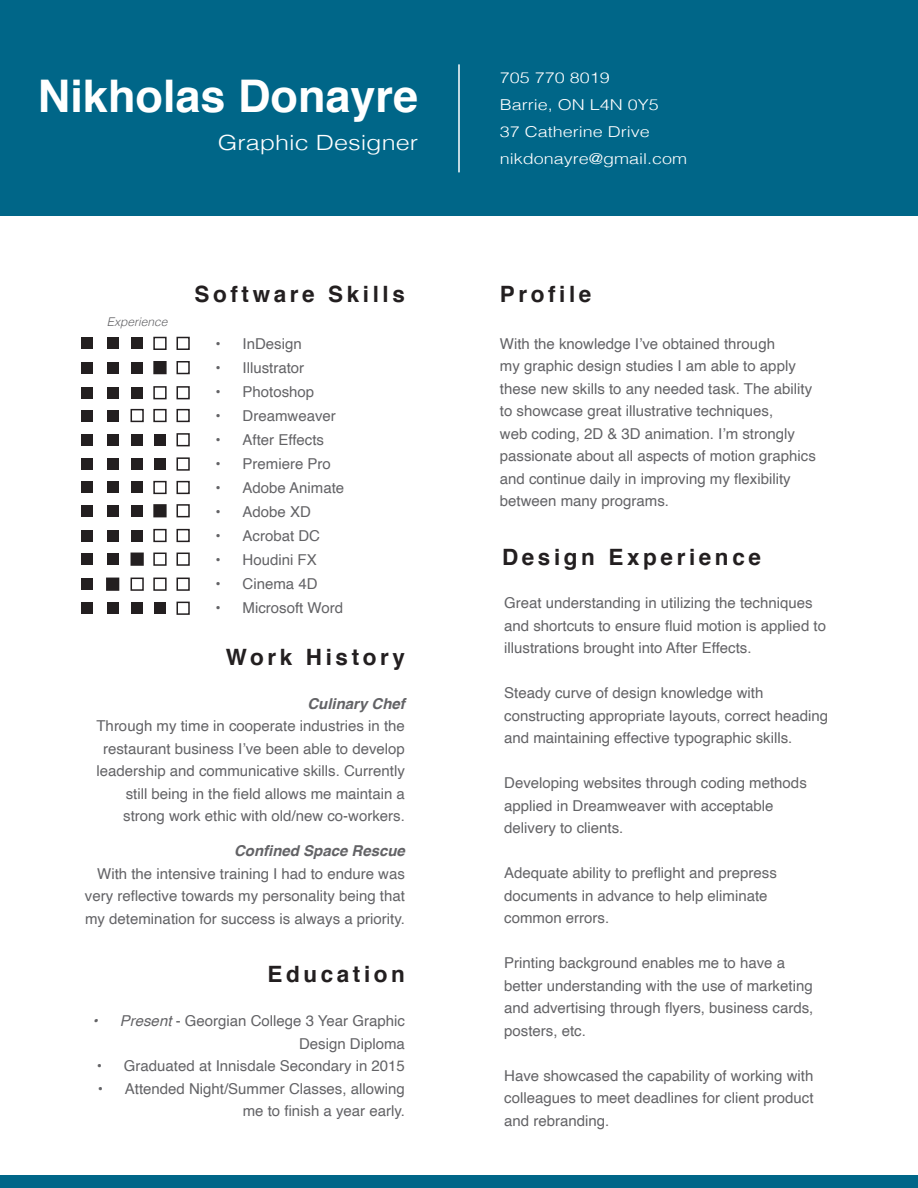
<style>
.page{position:relative;width:918px;height:1188px;background:#fff}
.page>*{position:absolute;margin:0;border:0;box-sizing:border-box;transform-origin:0 0}
.t1{font:700 45px "Helvetica";color:#fff}
.t2{font:700 22.5px "Helvetica";letter-spacing:.16em;color:#231f20}
.t3{font:300 21px "Helvetica";color:#fff;scale:1.2 1}
.t4{font:15px/22.5px "Helvetica";color:#636366}
.t5{font:300 15px/27px "Helvetica";color:#fff;scale:1.2 1}
.t6{font:italic 700 15px "Helvetica";color:#636366}
.t7{font:italic 300 12px "Helvetica";color:#636366}
.s1{font-style:italic}
</style>
<div class="page">
<div style="left:0;top:0;width:918px;height:216px;background:#068"></div>
<hr style="left:458px;top:64px;width:2px;height:108px;background:#fff">
<div style="left:0;top:1175px;width:918px;height:13px;background:#068"></div>
<div style="left:81px;top:338px;width:12px;height:11px;background:#231f20"></div>
<div style="left:81px;top:410px;width:12px;height:11px;background:#231f20"></div>
<div style="left:81px;top:362px;width:12px;height:12px;background:#231f20"></div>
<div style="left:81px;top:434px;width:12px;height:12px;background:#231f20"></div>
<div style="left:81px;top:387px;width:12px;height:12px;background:#231f20"></div>
<div style="left:81px;top:458px;width:12px;height:12px;background:#231f20"></div>
<div style="left:81px;top:482px;width:12px;height:11px;background:#231f20"></div>
<div style="left:81px;top:505px;width:12px;height:12px;background:#231f20"></div>
<div style="left:81px;top:530px;width:12px;height:11px;background:#231f20"></div>
<div style="left:81px;top:553px;width:12px;height:12px;background:#231f20"></div>
<div style="left:81px;top:578px;width:12px;height:12px;background:#231f20"></div>
<div style="left:81px;top:602px;width:12px;height:12px;background:#231f20"></div>
<div style="left:107px;top:338px;width:12px;height:11px;background:#231f20"></div>
<div style="left:107px;top:410px;width:12px;height:11px;background:#231f20"></div>
<div style="left:107px;top:362px;width:12px;height:12px;background:#231f20"></div>
<div style="left:107px;top:434px;width:12px;height:12px;background:#231f20"></div>
<div style="left:107px;top:387px;width:12px;height:12px;background:#231f20"></div>
<div style="left:107px;top:458px;width:12px;height:12px;background:#231f20"></div>
<div style="left:107px;top:482px;width:12px;height:11px;background:#231f20"></div>
<div style="left:107px;top:505px;width:12px;height:12px;background:#231f20"></div>
<div style="left:107px;top:530px;width:12px;height:11px;background:#231f20"></div>
<div style="left:107px;top:553px;width:12px;height:12px;background:#231f20"></div>
<div style="left:107px;top:578px;width:12px;height:12px;background:#231f20"></div>
<div style="left:106px;top:578px;width:13px;height:13px;border:2px solid #231f20"></div>
<div style="left:107px;top:602px;width:12px;height:12px;background:#231f20"></div>
<div style="left:131px;top:338px;width:12px;height:11px;background:#231f20"></div>
<div style="left:131px;top:409px;width:13px;height:13px;border:2px solid #231f20"></div>
<div style="left:131px;top:362px;width:12px;height:12px;background:#231f20"></div>
<div style="left:131px;top:434px;width:12px;height:12px;background:#231f20"></div>
<div style="left:131px;top:387px;width:12px;height:12px;background:#231f20"></div>
<div style="left:131px;top:458px;width:12px;height:12px;background:#231f20"></div>
<div style="left:131px;top:482px;width:12px;height:11px;background:#231f20"></div>
<div style="left:131px;top:505px;width:12px;height:12px;background:#231f20"></div>
<div style="left:131px;top:530px;width:12px;height:11px;background:#231f20"></div>
<div style="left:131px;top:553px;width:12px;height:12px;background:#231f20"></div>
<div style="left:131px;top:553px;width:13px;height:13px;border:2px solid #231f20"></div>
<div style="left:131px;top:578px;width:13px;height:13px;border:2px solid #231f20"></div>
<div style="left:131px;top:602px;width:12px;height:12px;background:#231f20"></div>
<div style="left:153px;top:337px;width:14px;height:13px;border:2px solid #231f20"></div>
<div style="left:153px;top:409px;width:14px;height:13px;border:2px solid #231f20"></div>
<div style="left:154px;top:362px;width:12px;height:12px;background:#231f20"></div>
<div style="left:153px;top:361px;width:14px;height:13px;border:2px solid #231f20"></div>
<div style="left:154px;top:434px;width:12px;height:12px;background:#231f20"></div>
<div style="left:153px;top:386px;width:14px;height:13px;border:2px solid #231f20"></div>
<div style="left:154px;top:458px;width:12px;height:12px;background:#231f20"></div>
<div style="left:153px;top:481px;width:14px;height:13px;border:2px solid #231f20"></div>
<div style="left:154px;top:505px;width:12px;height:12px;background:#231f20"></div>
<div style="left:153px;top:504px;width:14px;height:13px;border:2px solid #231f20"></div>
<div style="left:153px;top:529px;width:14px;height:13px;border:2px solid #231f20"></div>
<div style="left:153px;top:553px;width:14px;height:13px;border:2px solid #231f20"></div>
<div style="left:153px;top:578px;width:14px;height:13px;border:2px solid #231f20"></div>
<div style="left:154px;top:602px;width:12px;height:12px;background:#231f20"></div>
<div style="left:177px;top:337px;width:13px;height:13px;border:2px solid #231f20"></div>
<div style="left:177px;top:409px;width:13px;height:13px;border:2px solid #231f20"></div>
<div style="left:177px;top:361px;width:13px;height:13px;border:2px solid #231f20"></div>
<div style="left:177px;top:433px;width:13px;height:13px;border:2px solid #231f20"></div>
<div style="left:177px;top:386px;width:13px;height:13px;border:2px solid #231f20"></div>
<div style="left:177px;top:457px;width:13px;height:14px;border:2px solid #231f20"></div>
<div style="left:177px;top:481px;width:13px;height:13px;border:2px solid #231f20"></div>
<div style="left:177px;top:504px;width:13px;height:13px;border:2px solid #231f20"></div>
<div style="left:177px;top:529px;width:13px;height:13px;border:2px solid #231f20"></div>
<div style="left:177px;top:553px;width:13px;height:13px;border:2px solid #231f20"></div>
<div style="left:177px;top:578px;width:13px;height:13px;border:2px solid #231f20"></div>
<div style="left:177px;top:602px;width:13px;height:13px;border:2px solid #231f20"></div>
<h1 class="t1" style="left:38px;top:60px;width:382px">Nikholas Donayre</h1>
<h3 class="t3" style="left:218px;top:124px;width:168px">Graphic Designer</h3>
<p class="t7" style="left:107px;top:311px;width:62px">Experience</p>
<h2 class="t2" style="left:195px;top:276px;width:212px">Software Skills</h2>
<p class="t4" style="left:216px;top:333px;width:88px">• InDesign</p>
<p class="t4" style="left:216px;top:357px;width:90px">• Illustrator</p>
<p class="t4" style="left:216px;top:381px;width:100px">• Photoshop</p>
<p class="t4" style="left:216px;top:405px;width:122px">• Dreamweaver</p>
<p class="t4" style="left:216px;top:429px;width:110px">• After Effects</p>
<p class="t4" style="left:216px;top:453px;width:117px">• Premiere Pro</p>
<p class="t4" style="left:216px;top:477px;width:130px">• Adobe Animate</p>
<p class="t4" style="left:216px;top:501px;width:97px">• Adobe XD</p>
<p class="t4" style="left:216px;top:525px;width:106px">• Acrobat DC</p>
<p class="t4" style="left:216px;top:549px;width:103px">• Houdini FX</p>
<p class="t4" style="left:216px;top:573px;width:104px">• Cinema 4D</p>
<p class="t4" style="left:216px;top:597px;width:129px">• Microsoft Word</p>
<h2 class="t2" style="left:226px;top:639px;width:181px">Work History</h2>
<p class="t6" style="left:307px;top:691px;width:99px">Culinary Chef</p>
<p class="t4" style="left:96px;top:715px;width:310px;text-align:right">Through my time in cooperate industries in the restaurant business I’ve been able to develop leadership and communicative skills. Currently still being in the field allows me maintain a strong work ethic with old/new co-workers.</p>
<p class="t6" style="left:234px;top:838px;width:172px">Confined Space Rescue</p>
<p class="t4" style="left:85px;top:862px;width:322px;text-align:justify;text-indent:12px">With the intensive training I had to endure was very reflective towards my personality being that my detemination for success is always a priority.</p>
<h2 class="t2" style="left:267px;top:956px;width:139px">Education</h2>
<p class="t4" style="left:93px;top:1010px;width:314px;text-align:right"><span class="s1">• Present</span> - Georgian College 3 Year Graphic<br>Design Diploma</p>
<p class="t4" style="left:97px;top:1055px;width:309px">• Graduated at Innisdale Secondary in 2015</p>
<p class="t4" style="left:98px;top:1078px;width:309px;text-align:right">• Attended Night/Summer Classes, allowing me to finish a year early.</p>
<p class="t5" style="left:500px;top:63px;width:158px">705 770 8019<br>Barrie, ON L4N 0Y5<br>37 Catherine Drive nikdonayre@gmail.com</p>
<h2 class="t2" style="left:500px;top:276px;width:93px">Profile</h2>
<p class="t4" style="left:500px;top:333px;width:317px">With the knowledge I’ve obtained through<br>my graphic design studies I am able to apply these new skills to any needed task. The ability to showcase great illustrative techniques,<br>web coding, 2D &amp; 3D animation. I’m strongly passionate about all aspects of motion graphics and continue daily in improving my flexibility between many programs.</p>
<h2 class="t2" style="left:502px;top:539px;width:260px">Design Experience</h2>
<p class="t4" style="left:504px;top:592px;width:323px">Great understanding in utilizing the techniques and shortcuts to ensure fluid motion is applied to illustrations brought into After Effects.</p>
<p class="t4" style="left:504px;top:682px;width:325px">Steady curve of design knowledge with constructing appropriate layouts, correct heading and maintaining effective typographic skills.</p>
<p class="t4" style="left:504px;top:772px;width:304px">Developing websites through coding methods applied in Dreamweaver with acceptable delivery to clients.</p>
<p class="t4" style="left:504px;top:862px;width:274px">Adequate ability to preflight and prepress documents in advance to help eliminate common errors.</p>
<p class="t4" style="left:504px;top:952px;width:311px">Printing background enables me to have a better understanding with the use of marketing and advertising through flyers, business cards, posters, etc.</p>
<p class="t4" style="left:504px;top:1065px;width:311px;text-align:justify">Have showcased the capability of working with colleagues to meet deadlines for client product and rebranding.</p>
</div>
